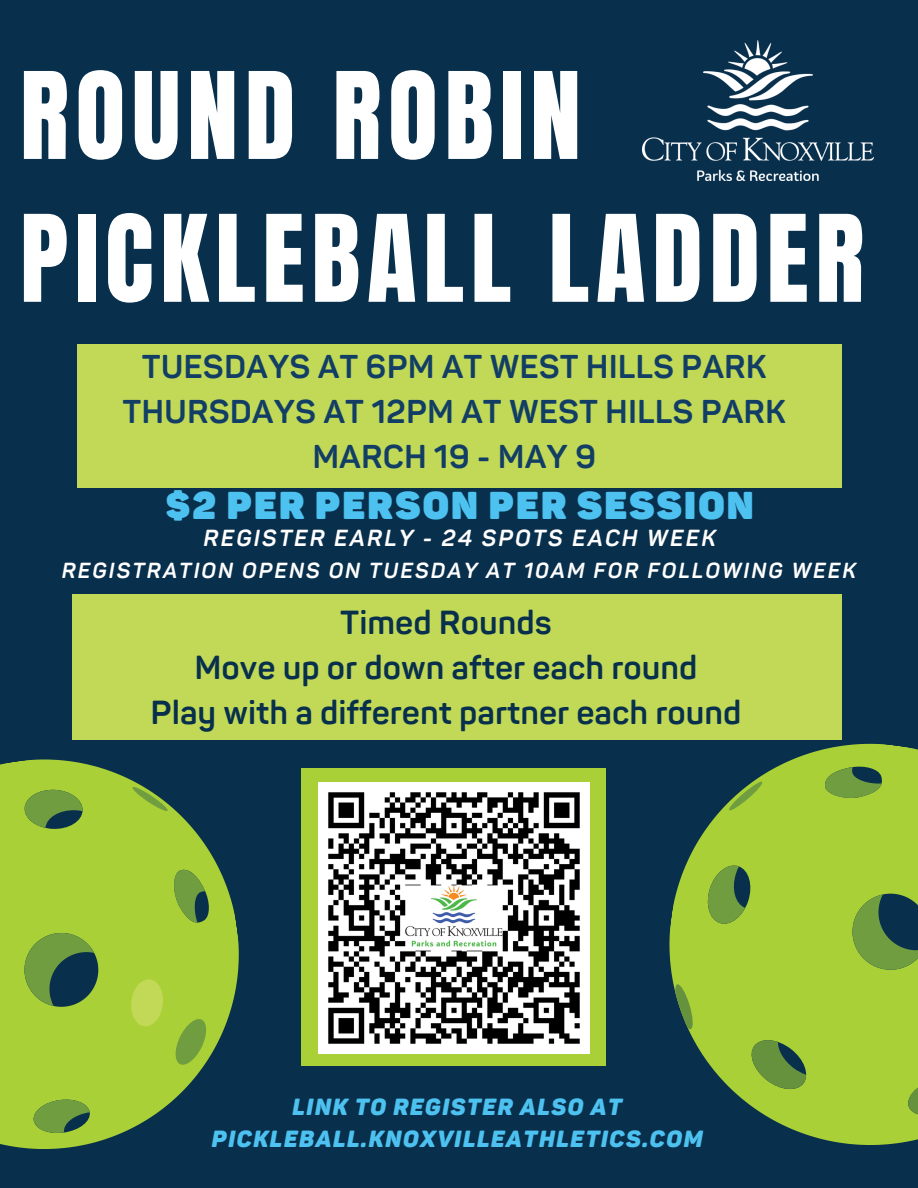
<style>
.page{position:relative;width:918px;height:1188px;background:#082f4c}
.page>*{position:absolute;margin:0;border:0;box-sizing:border-box;transform-origin:0 0}
.t1{font:102.45px/142.8px "Anton";letter-spacing:.065em;color:#fff}
.t2{font:800 38.25px "Panton";letter-spacing:.06em;color:#4dc1ef}
.t3{font:700 32.85px/45px "Panton";color:#082f4c;text-align:center}
.t4{font:700 32.55px/45px "Panton";color:#123e66;text-align:center}
.t5{font:italic 900 23.1px "Panton";letter-spacing:.065em;color:#4dc1ef}
.t6{font:italic 700 22.95px "Panton";letter-spacing:.085em;color:#fff}
.t7{font:italic 700 21.6px "Panton";letter-spacing:.085em;color:#fff}
</style>
<div class="page">
<div style="left:78px;top:344px;width:764px;height:143px;background:#c1d956"></div>
<div style="left:72px;top:594px;width:770px;height:146px;background:#c1d956"></div>
<svg style="left:669px;top:743px;width:249px;height:402px;fill:#aad037"></svg>
<svg style="left:848px;top:891px;width:70px;height:83px"></svg>
<svg style="left:702px;top:861px;width:49px;height:67px;background:#77a13e"></svg>
<svg style="left:744px;top:1036px;width:67px;height:58px;background:#7ea73b"></svg>
<svg style="left:821px;top:763px;width:62px;height:42px;background:#7aa43d"></svg>
<svg style="left:903px;top:1072px;width:15px;height:51px"></svg>
<svg style="left:728px;top:777px;width:36px;height:38px"></svg>
<svg style="left:670px;top:983px;width:29px;height:47px"></svg>
<svg style="left:0;top:759px;width:239px;height:390px;fill:#aad037"></svg>
<svg style="left:20px;top:928px;width:81px;height:81px"></svg>
<svg style="left:21px;top:783px;width:65px;height:48px;background:#78a13d"></svg>
<svg style="left:169px;top:865px;width:40px;height:60px;background:#79a33d"></svg>
<svg style="left:31px;top:1096px;width:61px;height:41px;background:#7ba53d"></svg>
<svg style="left:131px;top:781px;width:38px;height:36px"></svg>
<svg style="left:125px;top:975px;width:88px;height:94px;background:#a4c93c"></svg>
<div style="left:301px;top:768px;width:305px;height:298px;background:#aad037"></div>
<img style="left:643px;top:40px;width:230px;height:141px">
<img style="left:318px;top:782px;width:272px;height:271px">
<p class="t1" style="left:20px;top:46px;width:846px">ROUND ROBIN<br>PICKLEBALL LADDER</p>
<p class="t4" style="left:122px;top:346px;width:665px">TUESDAYS AT 6PM AT WEST HILLS PARK<br>THURSDAYS AT 12PM AT WEST HILLS PARK<br>MARCH 19 - MAY 9</p>
<h2 class="t2" style="left:166px;top:483px;width:590px">$2 PER PERSON PER SESSION</h2>
<p class="t6" style="left:204px;top:525px;width:514px">REGISTER EARLY - 24 SPOTS EACH WEEK</p>
<p class="t7" style="left:62px;top:558px;width:796px">REGISTRATION OPENS ON TUESDAY AT 10AM FOR FOLLOWING WEEK</p>
<p class="t3" style="left:150px;top:601px;width:593px">Timed Rounds<br>Move up or down after each round<br>Play with a different partner each round</p>
<h4 class="t5" style="left:293px;top:1094px;width:331px">LINK TO REGISTER ALSO AT</h4>
<p class="t5" style="left:212px;top:1125px;width:492px">PICKLEBALL.KNOXVILLEATHLETICS.COM</p>
</div>
